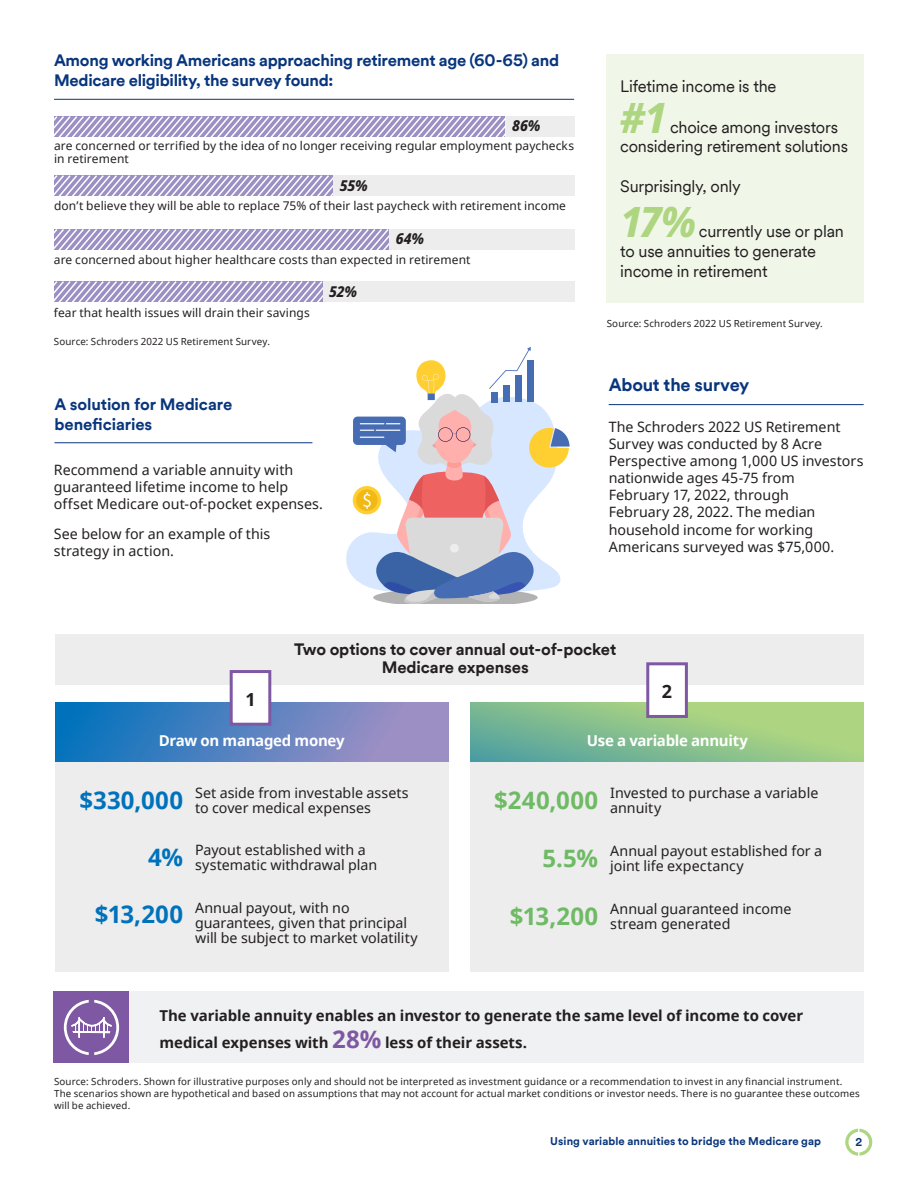
<style>
.page{position:relative;width:918px;height:1188px;background:#fff}
.page>*{position:absolute;margin:0;border:0;box-sizing:border-box;transform-origin:0 0}
._17_19_Pull_Quote_Pink{font:italic 800 semi-condensed 42px "Noto Sans";color:#aed57f}
.t1{font:700 24px "Noto Sans";letter-spacing:.015em;color:#6fba64}
.t2{font:700 24px "Noto Sans";letter-spacing:.005em;color:#0072bc}
._14_16_Title_Underline_Prussian_blue{font:700 18px "Schroders Circular TT";letter-spacing:-.01em;color:#08357c}
.t3{font:700 18px "Noto Sans";color:#231f20}
._17_19_Pull_Quote_Pink-2{font:16.5px/19.8px "Schroders Circular TT";letter-spacing:-.015em;color:#231f20}
._14_16_Title_Underline_Prussian_blue-2{font:700 16.5px/19.8px "Schroders Circular TT";letter-spacing:-.015em;color:#08357c}
.t4{font:700 16.5px/18px "Schroders Circular TT";letter-spacing:-.01em;color:#231f20;text-align:center}
._8_5_10_Body_Text_Black{font:700 15px/27px "Noto Sans";letter-spacing:-.005em;color:#231f20}
.t5{font:700 15px "Noto Sans";letter-spacing:-.02em;color:#fff}
.t6{font:italic 800 semi-condensed 15px "Noto Sans";letter-spacing:.005em;color:#231f20}
._8_5_10_Body_Text_Black-2{font:14.25px/17.1px "Noto Sans";color:#231f20}
.t7{font:12px/12.9px "Noto Sans";letter-spacing:.005em;color:#231f20}
.t8{font:700 11.25px "Schroders Circular TT";letter-spacing:.005em;color:#08357c}
._6_5_8_Source_Text{font:9.75px/12px "Noto Sans";letter-spacing:.015em;color:#231f20}
.s1{font-size:24px;color:#7f58a4}
</style>
<div class="page">
<svg style="left:845px;top:1129px;width:27px;height:27px"></svg>
<div style="left:471px;top:761px;width:393px;height:211px;background:#ededee"></div>
<svg style="left:471px;top:702px;width:393px;height:59px;background:#8ec38b"></svg>
<div style="left:55px;top:761px;width:393px;height:211px;background:#ededee"></div>
<svg style="left:55px;top:702px;width:393px;height:59px;background:#5882c0"></svg>
<hr style="left:54px;top:99px;width:520px;height:1px;background:#08357c">
<div style="left:607px;top:55px;width:257px;height:248px;background:#f0f7e9"></div>
<div style="left:54px;top:116px;width:520px;height:21px;background:#ededee"></div>
<svg style="left:54px;top:116px;width:451px;height:21px"></svg>
<div style="left:54px;top:175px;width:520px;height:21px;background:#ededee"></div>
<svg style="left:54px;top:175px;width:279px;height:21px"></svg>
<div style="left:54px;top:229px;width:520px;height:21px;background:#ededee"></div>
<svg style="left:54px;top:229px;width:335px;height:21px"></svg>
<div style="left:54px;top:281px;width:520px;height:21px;background:#ededee"></div>
<svg style="left:54px;top:281px;width:269px;height:21px"></svg>
<hr style="left:54px;top:442px;width:258px;height:1px;background:#08357c">
<svg style="left:346px;top:347px;width:224px;height:257px"></svg>
<hr style="left:609px;top:404px;width:255px;height:1px;background:#08357c">
<div style="left:55px;top:634px;width:809px;height:51px;background:#ededee"></div>
<div style="left:54px;top:991px;width:810px;height:72px;background:#f0f1f2"></div>
<div style="left:231px;top:672px;width:39px;height:52px;background:#fff"></div>
<div style="left:230px;top:670px;width:41px;height:56px;border:3px solid #7f58a4"></div>
<div style="left:648px;top:664px;width:38px;height:52px;background:#fff"></div>
<div style="left:646px;top:662px;width:42px;height:56px;border:3px solid #7f58a4"></div>
<div style="left:54px;top:991px;width:75px;height:72px;background:#7f58a4"></div>
<svg style="left:64px;top:1000px;width:55px;height:55px"></svg>
<p class="_14_16_Title_Underline_Prussian_blue-2" style="left:54px;top:50px;width:507px">Among working Americans approaching retirement age (60-65) and<br>Medicare eligibility, the survey found:</p>
<p class="t6" style="left:512px;top:115px;width:30px">86%</p>
<p class="t7" style="left:54px;top:139px;width:522px">are concerned or terrified by the idea of no longer receiving regular employment paychecks in retirement</p>
<p class="t6" style="left:340px;top:175px;width:30px">55%</p>
<p class="t7" style="left:54px;top:199px;width:514px">don’t believe they will be able to replace 75% of their last paycheck with retirement income</p>
<p class="t6" style="left:396px;top:228px;width:30px">64%</p>
<p class="t7" style="left:54px;top:253px;width:418px">are concerned about higher healthcare costs than expected in retirement</p>
<p class="t7" style="left:54px;top:306px;width:257px">fear that health issues will drain their savings</p>
<p class="_6_5_8_Source_Text" style="left:54px;top:335px;width:218px">Source: Schroders 2022 US Retirement Survey.</p>
<p class="t6" style="left:329px;top:280px;width:30px">52%</p>
<p class="_14_16_Title_Underline_Prussian_blue-2" style="left:54px;top:393px;width:179px">A solution for Medicare beneficiaries</p>
<p class="_8_5_10_Body_Text_Black-2" style="left:54px;top:460px;width:271px">Recommend a variable annuity with guaranteed lifetime income to help offset Medicare out-of-pocket expenses.</p>
<p class="_8_5_10_Body_Text_Black-2" style="left:54px;top:525px;width:218px">See below for an example of this strategy in action.</p>
<p class="_17_19_Pull_Quote_Pink-2" style="left:620px;top:76px;width:158px">Lifetime income is the</p>
<p class="_17_19_Pull_Quote_Pink" style="left:620px;top:87px;width:48px">#1</p>
<p class="_17_19_Pull_Quote_Pink-2" style="left:620px;top:116px;width:229px;text-indent:50px">choice among investors considering retirement solutions</p>
<p class="_17_19_Pull_Quote_Pink-2" style="left:620px;top:176px;width:122px">Surprisingly, only</p>
<p class="_17_19_Pull_Quote_Pink" style="left:620px;top:191px;width:77px">17%</p>
<p class="_17_19_Pull_Quote_Pink-2" style="left:620px;top:221px;width:225px;text-indent:79px">currently use or plan to use annuities to generate income in retirement</p>
<p class="_6_5_8_Source_Text" style="left:607px;top:317px;width:218px">Source: Schroders 2022 US Retirement Survey.</p>
<p class="_14_16_Title_Underline_Prussian_blue" style="left:609px;top:373px;width:142px">About the survey</p>
<p class="_8_5_10_Body_Text_Black-2" style="left:609px;top:418px;width:256px">The Schroders 2022 US Retirement<br>Survey was conducted by 8 Acre<br>Perspective among 1,000 US investors nationwide ages 45-75 from<br>February 17, 2022, through<br>February 28, 2022. The median household income for working<br>Americans surveyed was $75,000.</p>
<p class="t3" style="left:245px;top:687px;width:12px">1</p>
<p class="t4" style="left:294px;top:640px;width:324px">Two options to cover annual out-of-pocket<br>Medicare expenses</p>
<p class="t3" style="left:662px;top:679px;width:12px">2</p>
<p class="t5" style="left:159px;top:730px;width:187px">Draw on managed money</p>
<p class="t2" style="left:79px;top:783px;width:105px">$330,000</p>
<p class="_8_5_10_Body_Text_Black-2" style="left:195px;top:785px;width:215px;line-height:15px">Set aside from investable assets to cover medical expenses</p>
<p class="t2" style="left:148px;top:840px;width:37px">4%</p>
<p class="_8_5_10_Body_Text_Black-2" style="left:195px;top:842px;width:184px;line-height:15px">Payout established with a systematic withdrawal plan</p>
<p class="t2" style="left:95px;top:897px;width:90px">$13,200</p>
<p class="_8_5_10_Body_Text_Black-2" style="left:195px;top:900px;width:224px;line-height:15px">Annual payout, with no guarantees, given that principal will be subject to market volatility</p>
<p class="t5" style="left:587px;top:730px;width:163px">Use a variable annuity</p>
<p class="t1" style="left:494px;top:783px;width:106px">$240,000</p>
<p class="_8_5_10_Body_Text_Black-2" style="left:610px;top:785px;width:210px;line-height:15px">Invested to purchase a variable annuity</p>
<p class="t1" style="left:542px;top:841px;width:57px">5.5%</p>
<p class="_8_5_10_Body_Text_Black-2" style="left:610px;top:843px;width:214px;line-height:15px">Annual payout established for a joint life expectancy</p>
<p class="t1" style="left:510px;top:899px;width:90px">$13,200</p>
<p class="_8_5_10_Body_Text_Black-2" style="left:610px;top:901px;width:183px;line-height:15px">Annual guaranteed income stream generated</p>
<p class="_8_5_10_Body_Text_Black" style="left:159px;top:1002px;width:645px">The variable annuity enables an investor to generate the same level of income to cover medical expenses with <span class="s1">28%</span> less of their assets.</p>
<p class="_6_5_8_Source_Text" style="left:54px;top:1075px;width:807px">Source: Schroders. Shown for illustrative purposes only and should not be interpreted as investment guidance or a recommendation to invest in any financial instrument.<br>The scenarios shown are hypothetical and based on assumptions that may not account for actual market conditions or investor needs. There is no guarantee these outcomes will be achieved.</p>
<p class="t8" style="left:550px;top:1134px;width:272px">Using variable annuities to bridge the Medicare gap</p>
<p class="t8" style="left:855px;top:1135px;width:8px">2</p>
</div>
